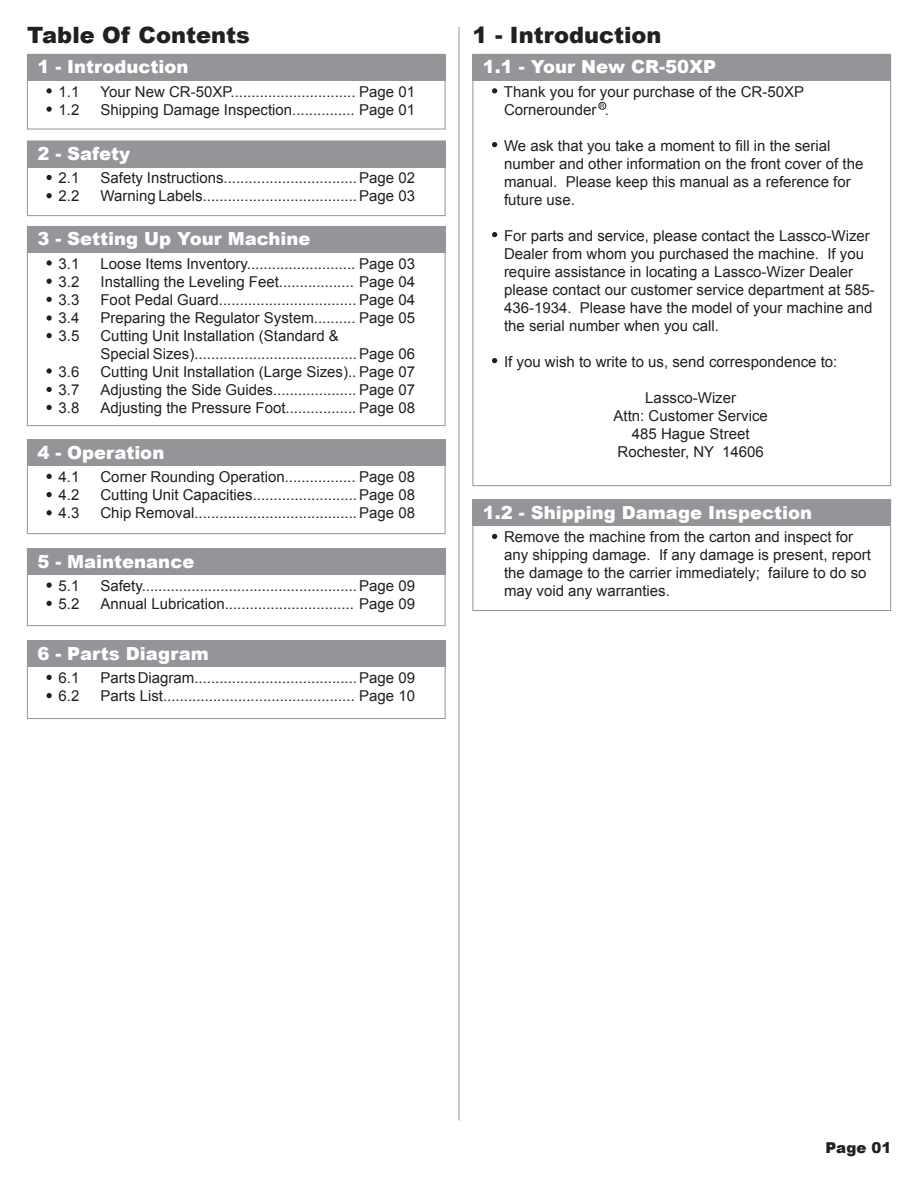
<style>
.page{position:relative;width:918px;height:1188px;background:#fff}
.page>*{position:absolute;margin:0;border:0;box-sizing:border-box;transform-origin:0 0}
.t1{font:900 22.5px "Arial";color:#231f20}
.t2{font:900 18px "Arial";color:#fff}
.t3{font:15px/18px "Arial";color:#231f20}
.t4{font:900 15px "Arial";color:#231f20}
.t5{font:6px "Arial";color:#231f20}
</style>
<div class="page">
<div style="left:27px;top:54px;width:419px;height:75px;border:1px solid #939598"></div>
<div style="left:27px;top:54px;width:419px;height:27px;background:#939598"></div>
<div style="left:472px;top:54px;width:419px;height:27px;background:#939598"></div>
<div style="left:472px;top:500px;width:419px;height:26px;background:#939598"></div>
<hr style="left:459px;top:27px;width:1px;height:1093px;background:#939598">
<svg style="left:492px;top:88px;width:5px;height:6px"></svg>
<svg style="left:492px;top:142px;width:5px;height:5px"></svg>
<svg style="left:492px;top:232px;width:5px;height:5px"></svg>
<svg style="left:492px;top:358px;width:5px;height:5px"></svg>
<svg style="left:492px;top:534px;width:5px;height:5px"></svg>
<svg style="left:46px;top:88px;width:6px;height:6px"></svg>
<svg style="left:46px;top:107px;width:6px;height:5px"></svg>
<div style="left:599px;top:102px;width:7px;height:8px;border:1px solid #231f20;border-radius:50%"></div>
<div style="left:472px;top:500px;width:419px;height:111px;border:1px solid #939598"></div>
<div style="left:27px;top:141px;width:419px;height:75px;border:1px solid #939598"></div>
<div style="left:27px;top:141px;width:419px;height:27px;background:#939598"></div>
<svg style="left:46px;top:175px;width:6px;height:5px"></svg>
<svg style="left:46px;top:193px;width:6px;height:5px"></svg>
<div style="left:27px;top:226px;width:419px;height:27px;background:#939598"></div>
<svg style="left:46px;top:260px;width:6px;height:6px"></svg>
<svg style="left:46px;top:279px;width:6px;height:5px"></svg>
<svg style="left:46px;top:297px;width:6px;height:5px"></svg>
<svg style="left:46px;top:333px;width:6px;height:5px"></svg>
<svg style="left:46px;top:315px;width:6px;height:6px"></svg>
<svg style="left:46px;top:368px;width:6px;height:6px"></svg>
<svg style="left:46px;top:405px;width:6px;height:5px"></svg>
<div style="left:27px;top:439px;width:419px;height:95px;border:1px solid #939598"></div>
<div style="left:27px;top:439px;width:419px;height:27px;background:#939598"></div>
<svg style="left:46px;top:474px;width:6px;height:5px"></svg>
<svg style="left:46px;top:492px;width:6px;height:5px"></svg>
<svg style="left:46px;top:510px;width:6px;height:5px"></svg>
<div style="left:27px;top:548px;width:419px;height:78px;border:1px solid #939598"></div>
<div style="left:27px;top:548px;width:419px;height:27px;background:#939598"></div>
<svg style="left:46px;top:582px;width:6px;height:6px"></svg>
<svg style="left:46px;top:601px;width:6px;height:5px"></svg>
<svg style="left:46px;top:387px;width:6px;height:5px"></svg>
<div style="left:27px;top:640px;width:419px;height:79px;border:1px solid #939598"></div>
<div style="left:27px;top:640px;width:419px;height:27px;background:#939598"></div>
<svg style="left:46px;top:675px;width:6px;height:5px"></svg>
<svg style="left:46px;top:693px;width:6px;height:5px"></svg>
<h1 class="t1" style="left:27px;top:19px;width:224px">Table Of Contents</h1>
<p class="t2" style="left:37px;top:54px;width:153px">1 - Introduction</p>
<p class="t3" style="left:58px;top:83px;width:22px">1.1<br>1.2</p>
<p class="t3" style="left:100px;top:83px;width:316px">Your New CR-50XP.............................. Page 01<br>Shipping Damage Inspection............... Page 01</p>
<p class="t2" style="left:37px;top:140px;width:94px">2 - Safety</p>
<p class="t3" style="left:58px;top:169px;width:22px">2.1<br>2.2</p>
<p class="t3" style="left:100px;top:169px;width:316px">Safety Instructions................................Page 02<br>Warning Labels.....................................Page 03</p>
<p class="t2" style="left:37px;top:226px;width:275px">3 - Setting Up Your Machine</p>
<p class="t3" style="left:58px;top:255px;width:22px;text-align:justify">3.1<br>3.2<br>3.3<br>3.4<br>3.5</p>
<p class="t3" style="left:58px;top:363px;width:22px;text-align:justify">3.6<br>3.7<br>3.8</p>
<p class="t3" style="left:100px;top:255px;width:316px;text-align:justify">Loose Items Inventory.......................... Page 03<br>Installing the Leveling Feet.................. Page 04<br>Foot Pedal Guard................................. Page 04<br>Preparing the Regulator System.......... Page 05</p>
<p class="t3" style="left:100px;top:345px;width:316px;text-align:justify">Special Sizes).......................................Page 06<br>Cutting Unit Installation (Large Sizes).. Page 07<br>Adjusting the Side Guides.................... Page 07<br>Adjusting the Pressure Foot................. Page 08</p>
<p class="t3" style="left:100px;top:327px;width:240px">Cutting Unit Installation (Standard &amp;</p>
<p class="t2" style="left:37px;top:439px;width:129px">4 - Operation</p>
<p class="t3" style="left:58px;top:468px;width:22px;text-align:justify">4.1<br>4.2<br>4.3</p>
<p class="t3" style="left:100px;top:468px;width:316px;text-align:justify">Corner Rounding Operation................. Page 08<br>Cutting Unit Capacities.........................Page 08<br>Chip Removal.......................................Page 08</p>
<p class="t2" style="left:37px;top:548px;width:159px">5 - Maintenance</p>
<p class="t3" style="left:58px;top:577px;width:22px">5.1<br>5.2</p>
<p class="t3" style="left:100px;top:577px;width:316px">Safety....................................................Page 09<br>Annual Lubrication............................... Page 09</p>
<p class="t2" style="left:37px;top:640px;width:173px">6 - Parts Diagram</p>
<p class="t3" style="left:58px;top:669px;width:22px">6.1<br>6.2</p>
<p class="t3" style="left:100px;top:669px;width:316px">Parts Diagram.......................................Page 09<br>Parts List.............................................. Page 10</p>
<h1 class="t1" style="left:472px;top:19px;width:191px">1 - Introduction</h1>
<p class="t2" style="left:483px;top:54px;width:235px">1.1 - Your New CR-50XP</p>
<p class="t3" style="left:504px;top:83px;width:302px">Thank you for your purchase of the CR-50XP<br>Cornerounder .</p>
<p class="t3" style="left:504px;top:137px;width:361px">We ask that you take a moment to fill in the serial number and other information on the front cover of the manual. Please keep this manual as a reference for future use.</p>
<p class="t3" style="left:504px;top:227px;width:372px">For parts and service, please contact the Lassco-Wizer Dealer from whom you purchased the machine. If you require assistance in locating a Lassco-Wizer Dealer please contact our customer service department at 585- 436-1934. Please have the model of your machine and the serial number when you call.</p>
<p class="t3" style="left:504px;top:353px;width:335px">If you wish to write to us, send correspondence to:</p>
<p class="t3" style="left:614px;top:389px;width:156px;text-align:center">Lassco-Wizer<br>Attn: Customer Service<br>485 Hague Street<br>Rochester, NY 14606</p>
<p class="t5" style="left:600px;top:102px;width:6px">R</p>
<p class="t2" style="left:483px;top:499px;width:331px">1.2 - Shipping Damage Inspection</p>
<p class="t3" style="left:504px;top:528px;width:368px">Remove the machine from the carton and inspect for any shipping damage. If any damage is present, report the damage to the carrier immediately; failure to do so may void any warranties.</p>
<p class="t4" style="left:826px;top:1137px;width:67px">Page 01</p>
</div>
